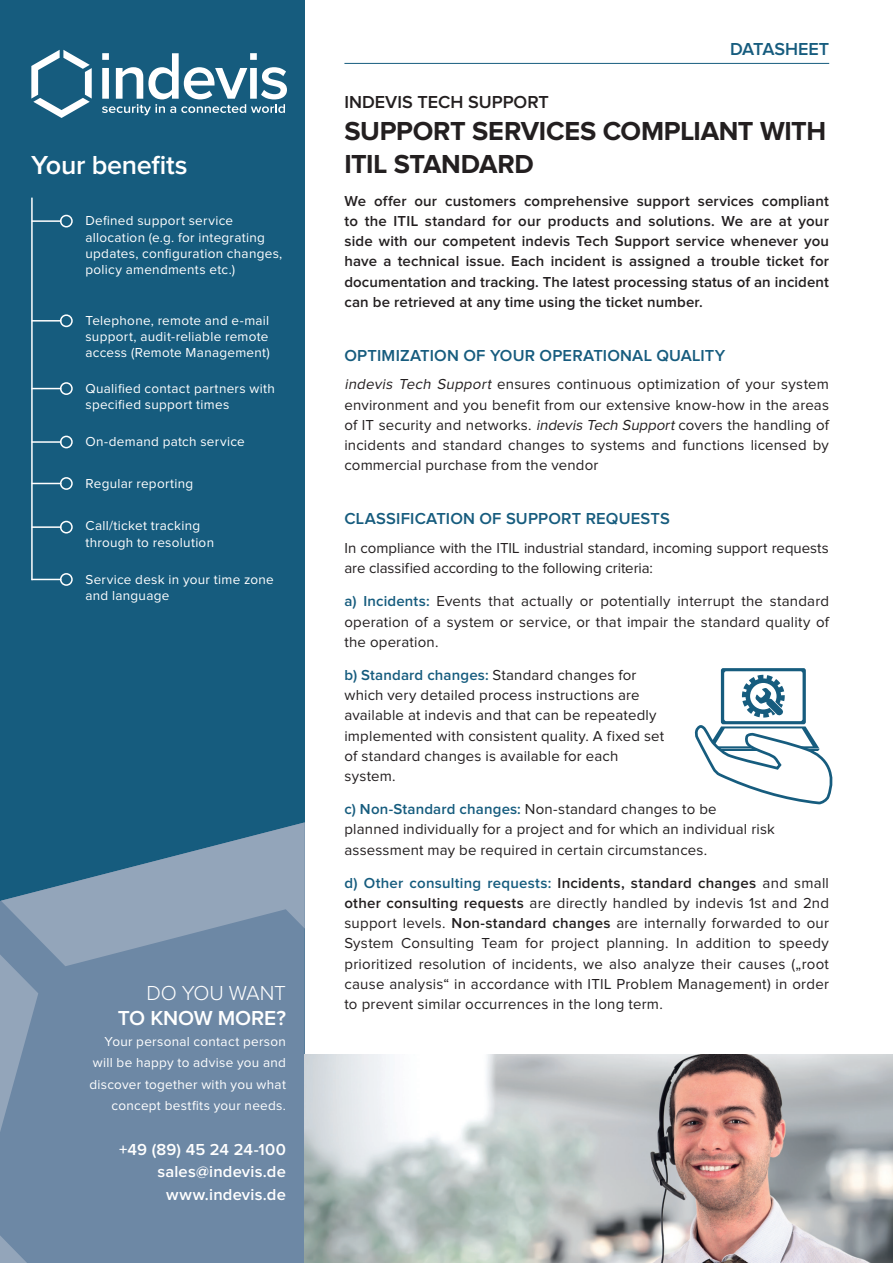
<style>
.page{position:relative;width:893px;height:1263px;background:#fff}
.page>*{position:absolute;margin:0;border:0;box-sizing:border-box;transform-origin:0 0}
.t1{font:700 27px/32.4px "Proxima Nova";letter-spacing:-.01em;color:#231f20}
.t2{font:600 27px "Proxima Nova";letter-spacing:-.015em;color:#fff}
.t3{font:600 21px "Proxima Nova";letter-spacing:-.005em;color:#fff}
.t4{font:300 21px "Proxima Nova";letter-spacing:-.01em;color:#fff}
.t5{font:600 18px "Proxima Nova";color:#231f20}
.t6{font:600 18px "Proxima Nova";letter-spacing:-.005em;color:#165c7e}
.t7{font:600 16.5px "Proxima Nova";letter-spacing:.01em;color:#165c7e}
.t8{font:600 16.5px/22.5px "Proxima Nova";letter-spacing:.015em;color:#fff;text-align:right}
.t9{font:15px/20.2px "Proxima Nova";letter-spacing:.01em;color:#231f20;text-align:justify}
.t10{font:600 15px/20.2px "Proxima Nova";letter-spacing:.01em;color:#231f20;text-align:justify}
.t11{font:13.5px/16.2px "Proxima Nova";letter-spacing:.02em;color:#fff}
.s1{font-style:italic}
.s2{font-weight:600;color:#165c7e}
.s3{font-weight:600}
</style>
<div class="page">
<div style="left:0;top:0;width:305px;height:1263px;background:#165c7e"></div>
<svg style="left:0;top:822px;width:305px;height:441px;background:#6c89a5"></svg>
<hr style="left:344px;top:63px;width:485px;height:1px;background:#165c7e">
<svg style="left:31px;top:50px;width:61px;height:68px"></svg>
<svg style="left:102px;top:53px;width:185px;height:62px"></svg>
<img style="left:305px;top:1054px;width:588px;height:209px">
<hr style="left:32px;top:220px;width:29px;height:2px;background:#fff">
<div style="left:60px;top:215px;width:13px;height:12px;border:2px solid #fff;border-radius:50%"></div>
<hr style="left:32px;top:441px;width:29px;height:2px;background:#fff">
<div style="left:60px;top:436px;width:13px;height:12px;border:2px solid #fff;border-radius:50%"></div>
<svg style="left:33px;top:483px;width:27px;height:1px"></svg>
<div style="left:60px;top:477px;width:13px;height:13px;border:2px solid #fff;border-radius:50%"></div>
<svg style="left:33px;top:579px;width:27px;height:1px"></svg>
<div style="left:60px;top:573px;width:13px;height:13px;border:2px solid #fff;border-radius:50%"></div>
<hr style="left:32px;top:526px;width:29px;height:2px;background:#fff">
<div style="left:60px;top:521px;width:13px;height:12px;border:2px solid #fff;border-radius:50%"></div>
<hr style="left:31px;top:198px;width:2px;height:382px;background:#fff">
<svg style="left:33px;top:388px;width:27px;height:1px"></svg>
<div style="left:60px;top:382px;width:13px;height:13px;border:2px solid #fff;border-radius:50%"></div>
<hr style="left:32px;top:320px;width:29px;height:2px;background:#fff">
<div style="left:60px;top:314px;width:13px;height:13px;border:2px solid #fff;border-radius:50%"></div>
<div style="left:721px;top:668px;width:85px;height:56px;background:#165c7e;border-radius:2px"></div>
<div style="left:724px;top:671px;width:78px;height:50px;background:#fff;border-radius:2px"></div>
<svg style="left:694px;top:675px;width:139px;height:128px"></svg>
<h1 class="t2" style="left:31px;top:150px;width:158px">Your benefits</h1>
<p class="t11" style="left:85px;top:213px;width:198px">Defined support service allocation (e.g. for integrating updates, configuration changes, policy amendments etc.)</p>
<p class="t11" style="left:85px;top:313px;width:186px;text-align:justify">Telephone, remote and e-mail support, audit-reliable remote access (Remote Management)</p>
<p class="t11" style="left:85px;top:381px;width:191px">Qualified contact partners with specified support times</p>
<p class="t11" style="left:85px;top:434px;width:161px">On-demand patch service</p>
<p class="t11" style="left:85px;top:475px;width:109px">Regular reporting</p>
<p class="t11" style="left:85px;top:518px;width:130px">Call/ticket tracking through to resolution</p>
<p class="t11" style="left:85px;top:571px;width:190px">Service desk in your time zone and language</p>
<h2 class="t4" style="left:146px;top:981px;width:141px">DO YOU WANT</h2>
<h2 class="t3" style="left:118px;top:1006px;width:169px">TO KNOW MORE?</h2>
<p class="t11" style="left:89px;top:1032px;width:198px;line-height:21px;text-align:right">Your personal contact person will be happy to advise you and discover together with you what concept bestfits your needs.</p>
<p class="t8" style="left:119px;top:1138px;width:168px">+49 (89) 45 24 24-100 sales@indevis.de www.indevis.de</p>
<p class="t6" style="left:730px;top:39px;width:101px">DATASHEET</p>
<p class="t5" style="left:344px;top:92px;width:206px">INDEVIS TECH SUPPORT</p>
<h1 class="t1" style="left:344px;top:116px;width:483px">SUPPORT SERVICES COMPLIANT WITH<br>ITIL STANDARD</h1>
<p class="t10" style="left:344px;top:191px;width:486px">We offer our customers comprehensive support services compliant to the ITIL standard for our products and solutions. We are at your side with our competent indevis Tech Support service whenever you have a technical issue. Each incident is assigned a trouble ticket for documentation and tracking. The latest processing status of an incident can be retrieved at any time using the ticket number.</p>
<p class="t7" style="left:344px;top:346px;width:382px">OPTIMIZATION OF YOUR OPERATIONAL QUALITY</p>
<p class="t9" style="left:344px;top:375px;width:486px"><span class="s1">indevis Tech Support</span> ensures continuous optimization of your system environment and you benefit from our extensive know-how in the areas of IT security and networks. <span class="s1">indevis Tech Support</span> covers the handling of incidents and standard changes to systems and functions licensed by commercial purchase from the vendor</p>
<p class="t7" style="left:344px;top:509px;width:327px">CLASSIFICATION OF SUPPORT REQUESTS</p>
<p class="t9" style="left:344px;top:538px;width:486px">In compliance with the ITIL industrial standard, incoming support requests are classified according to the following criteria:</p>
<p class="t9" style="left:344px;top:591px;width:486px"><span class="s2">a) Incidents:</span> Events that actually or potentially interrupt the standard operation of a system or service, or that impair the standard quality of the operation.</p>
<p class="t9" style="left:344px;top:665px;width:321px;text-align:left"><span class="s2">b) Standard changes:</span> Standard changes for which very detailed process instructions are available at indevis and that can be repeatedly implemented with consistent quality. A fixed set of standard changes is available for each system.</p>
<p class="t9" style="left:344px;top:799px;width:432px;text-align:left"><span class="s2">c) Non-Standard changes:</span> Non-standard changes to be planned individually for a project and for which an individual risk assessment may be required in certain circumstances.</p>
<p class="t9" style="left:344px;top:873px;width:486px"><span class="s2">d) Other consulting requests:</span> <span class="s3">Incidents, standard changes</span> and small <span class="s3">other consulting requests</span> are directly handled by indevis 1st and 2nd support levels. <span class="s3">Non-standard changes</span> are internally forwarded to our System Consulting Team for project planning. In addition to speedy prioritized resolution of incidents, we also analyze their causes („root cause analysis“ in accordance with ITIL Problem Management) in order to prevent similar occurrences in the long term.</p>
</div>
